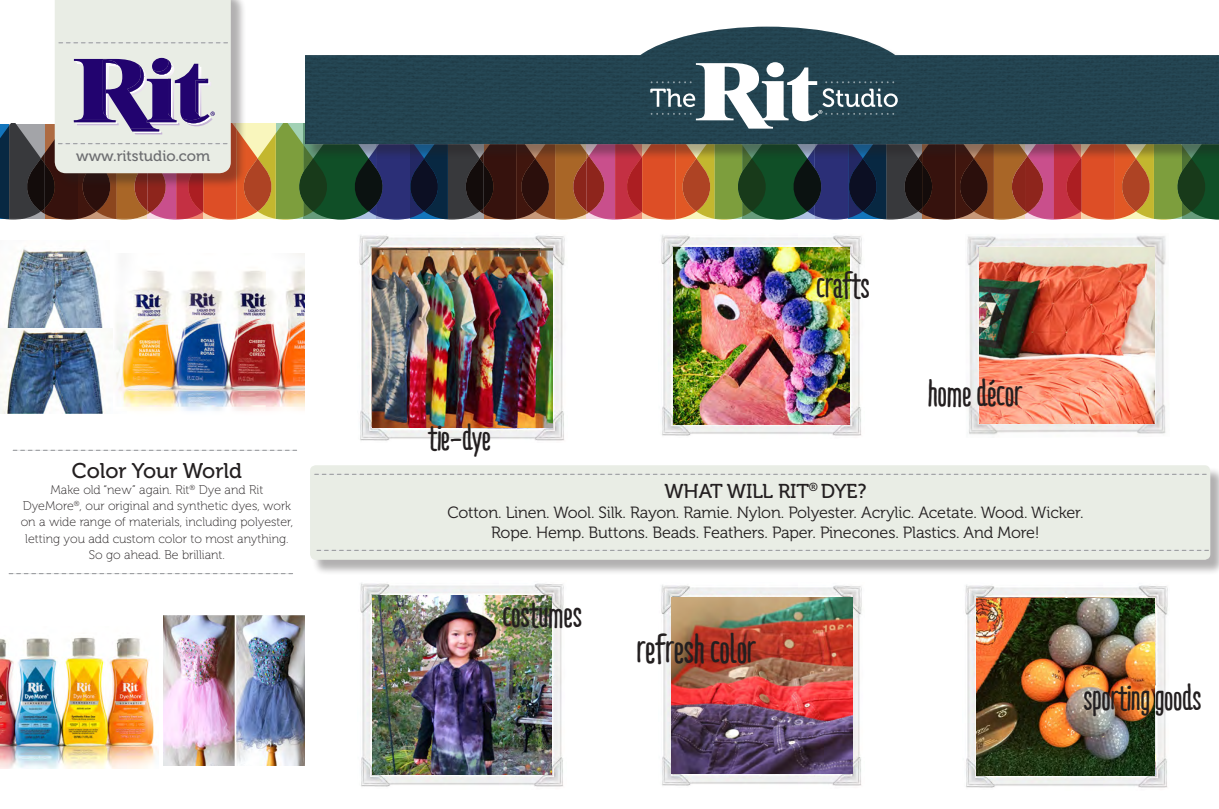
<style>
.page{position:relative;width:1219px;height:809px;background:#fff}
.page>*{position:absolute;margin:0;border:0;box-sizing:border-box;transform-origin:0 0}
.t1{font:700 41.25px "Ridemy Bike Pro";color:#231f20}
.t2{font:700 37.5px "Ridemy Bike Pro";color:#231f20}
.t3{font:700 36.25px "Ridemy Bike Pro";color:#231f20}
.t4{font:21.25px "Museo 500";color:#231f20}
.t5{font:20px "Museo 500";letter-spacing:-.01em;color:#231f20}
.t6{font:16.25px "Museo 300";letter-spacing:-.01em;color:#231f20}
.t7{font:15px "Museo 500";color:#6c6d70}
.t8{font:12.5px/16.2px "Museo 100";color:#231f20;text-align:center}
</style>
<div class="page">
<img style="left:164px;top:616px;width:140px;height:149px">
<img style="left:661px;top:235px;width:201px;height:201px">
<img style="left:673px;top:247px;width:176px;height:177px">
<div style="left:312px;top:467px;width:907px;height:108px;background:#231f20;opacity:.35"></div>
<div style="left:310px;top:465px;width:900px;height:95px;background:#e9ede5;border-radius:6px"></div>
<img style="left:965px;top:585px;width:203px;height:203px">
<img style="left:976px;top:598px;width:179px;height:177px">
<img style="left:661px;top:585px;width:201px;height:201px">
<img style="left:672px;top:597px;width:180px;height:177px">
<img style="left:360px;top:583px;width:204px;height:204px">
<img style="left:372px;top:595px;width:179px;height:179px">
<img style="left:967px;top:235px;width:199px;height:200px">
<img style="left:979px;top:247px;width:176px;height:177px">
<svg style="left:315px;top:474px;width:891px;height:1px"></svg>
<svg style="left:317px;top:550px;width:891px;height:1px"></svg>
<img style="left:0;top:637px;width:159px;height:132px">
<img style="left:359px;top:235px;width:206px;height:206px">
<img style="left:373px;top:248px;width:179px;height:179px">
<img style="left:0;top:329px;width:113px;height:84px">
<img style="left:115px;top:253px;width:189px;height:158px">
<svg style="left:13px;top:450px;width:284px;height:1px"></svg>
<svg style="left:9px;top:573px;width:284px;height:1px"></svg>
<img style="left:7px;top:248px;width:96px;height:80px">
<svg style="left:0;top:0;width:1219px;height:220px"></svg>
<p class="t7" style="left:76px;top:148px;width:136px">www.ritstudio.com</p>
<p class="t4" style="left:72px;top:458px;width:172px">Color Your World</p>
<p class="t8" style="left:51px;top:481px;width:214px">Make old “new” again. Rit<sup>®</sup> Dye and Rit</p>
<p class="t8" style="left:21px;top:498px;width:274px">DyeMore<sup>®</sup>, our original and synthetic dyes, work on a wide range of materials, including polyester, letting you add custom color to most anything.</p>
<p class="t8" style="left:89px;top:546px;width:138px">So go ahead. Be brilliant.</p>
<p class="t3" style="left:429px;top:416px;width:64px">tie-dye</p>
<p class="t2" style="left:816px;top:262px;width:55px">crafts</p>
<p class="t2" style="left:928px;top:370px;width:96px">home décor</p>
<p class="t5" style="left:664px;top:480px;width:204px">WHAT WILL RIT<sup>®</sup> DYE?</p>
<p class="t6" style="left:447px;top:503px;width:638px">Cotton. Linen. Wool. Silk. Rayon. Ramie. Nylon. Polyester. Acrylic. Acetate. Wood. Wicker.</p>
<p class="t6" style="left:491px;top:523px;width:550px">Rope. Hemp. Buttons. Beads. Feathers. Paper. Pinecones. Plastics. And More!</p>
<p class="t2" style="left:503px;top:590px;width:81px">costumes</p>
<p class="t1" style="left:637px;top:623px;width:121px">refresh color</p>
<p class="t3" style="left:1084px;top:675px;width:119px">sporting goods</p>
</div>
